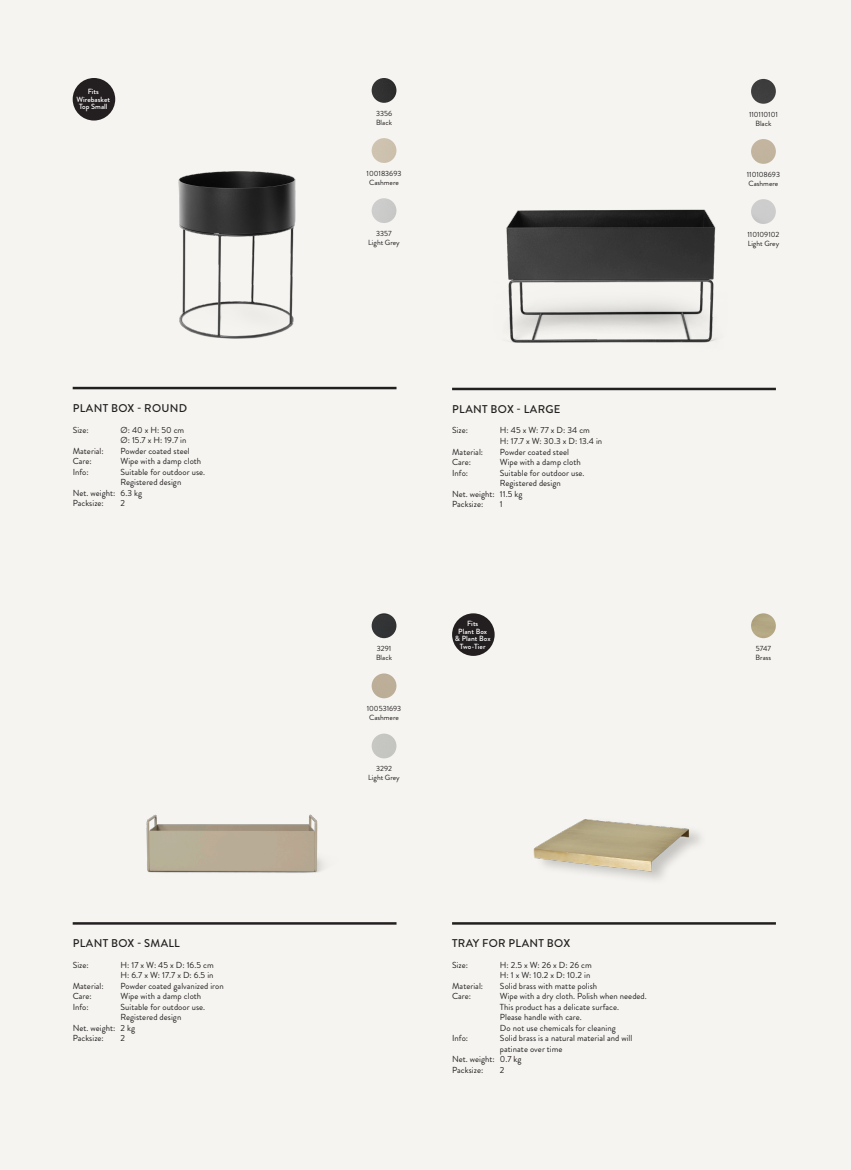
<style>
.page{position:relative;width:851px;height:1170px;background:#fff}
.page>*{position:absolute;margin:0;border:0;box-sizing:border-box;transform-origin:0 0}
.t1{font:500 11.25px "Brandon Grotesque";letter-spacing:.025em;color:#231f20}
.Information_0_color{font:8.75px/10.5px "Brandon Grotesque";letter-spacing:.005em;color:#231f20}
.Color_name_small{font:7.5px/9px "Brandon Grotesque";color:#231f20}
.SplashTextSmall{font:500 7.5px/7.5px "Brandon Grotesque";letter-spacing:.005em;color:#fff;text-align:center}
</style>
<div class="page">
<div style="left:0;top:0;width:850px;height:1169px;background:#f5f4f0"></div>
<img style="left:178px;top:171px;width:118px;height:168px">
<hr style="left:73px;top:387px;width:323px;height:2px;background:#231f20">
<div style="left:73px;top:78px;width:42px;height:42px;background:#231f20;border-radius:50%"></div>
<img style="left:371px;top:78px;width:25px;height:25px;border-radius:12px">
<img style="left:371px;top:138px;width:25px;height:25px;border-radius:12px">
<img style="left:371px;top:198px;width:25px;height:25px;border-radius:12px">
<img style="left:506px;top:209px;width:210px;height:134px">
<hr style="left:452px;top:387px;width:323px;height:3px;background:#231f20">
<img style="left:751px;top:79px;width:24px;height:25px;border-radius:12px">
<img style="left:751px;top:139px;width:24px;height:25px;border-radius:12px">
<img style="left:751px;top:199px;width:24px;height:25px;border-radius:12px">
<img style="left:146px;top:814px;width:178px;height:59px">
<hr style="left:73px;top:922px;width:323px;height:2px;background:#231f20">
<img style="left:371px;top:613px;width:25px;height:25px;border-radius:12px">
<img style="left:371px;top:673px;width:25px;height:25px;border-radius:12px">
<img style="left:371px;top:733px;width:25px;height:25px;border-radius:12px">
<img style="left:467px;top:650px;width:234px;height:230px">
<hr style="left:452px;top:922px;width:323px;height:2px;background:#231f20">
<div style="left:452px;top:613px;width:42px;height:43px;background:#231f20;border-radius:50%"></div>
<img style="left:751px;top:613px;width:24px;height:25px;border-radius:12px">
<p class="SplashTextSmall" style="left:77px;top:88px;width:35px">Fits<br>Wirebasket<br>Top Small</p>
<p class="Color_name_small" style="left:376px;top:109px;width:18px">3356<br>Black</p>
<p class="Color_name_small" style="left:748px;top:110px;width:30px;text-align:center">110110101<br>Black</p>
<p class="Color_name_small" style="left:366px;top:169px;width:36px;text-align:center">100183693<br>Cashmere</p>
<p class="Color_name_small" style="left:746px;top:170px;width:35px">110108693<br>Cashmere</p>
<p class="Color_name_small" style="left:368px;top:229px;width:33px;text-align:center">3357<br>Light Grey</p>
<p class="Color_name_small" style="left:747px;top:230px;width:33px">110109102<br>Light Grey</p>
<p class="t1" style="left:73px;top:400px;width:116px">PLANT BOX - ROUND</p>
<p class="t1" style="left:452px;top:401px;width:110px">PLANT BOX - LARGE</p>
<p class="Information_0_color" style="left:73px;top:424px;width:18px">Size:</p>
<p class="Information_0_color" style="left:120px;top:424px;width:65px">Ø: 40 x H: 50 cm</p>
<p class="Information_0_color" style="left:120px;top:435px;width:67px">Ø: 15.7 x H: 19.7 in</p>
<p class="Information_0_color" style="left:73px;top:445px;width:33px">Material:</p>
<p class="Information_0_color" style="left:120px;top:445px;width:71px">Powder coated steel</p>
<p class="Information_0_color" style="left:73px;top:456px;width:21px">Care:</p>
<p class="Information_0_color" style="left:120px;top:456px;width:82px">Wipe with a damp cloth</p>
<p class="Information_0_color" style="left:73px;top:466px;width:18px">Info:</p>
<p class="Information_0_color" style="left:120px;top:466px;width:86px">Suitable for outdoor use.<br>Registered design</p>
<p class="Information_0_color" style="left:73px;top:487px;width:71px">Net. weight: 6.3 kg</p>
<p class="Information_0_color" style="left:73px;top:498px;width:33px">Packsize:</p>
<p class="Information_0_color" style="left:120px;top:498px;width:6px">2</p>
<p class="Information_0_color" style="left:452px;top:425px;width:18px">Size:</p>
<p class="Information_0_color" style="left:500px;top:425px;width:91px">H: 45 x W: 77 x D: 34 cm</p>
<p class="Information_0_color" style="left:500px;top:436px;width:104px">H: 17.7 x W: 30.3 x D: 13.4 in</p>
<p class="Information_0_color" style="left:452px;top:446px;width:33px">Material:</p>
<p class="Information_0_color" style="left:500px;top:446px;width:71px">Powder coated steel</p>
<p class="Information_0_color" style="left:452px;top:457px;width:21px">Care:</p>
<p class="Information_0_color" style="left:500px;top:457px;width:82px">Wipe with a damp cloth</p>
<p class="Information_0_color" style="left:452px;top:467px;width:18px">Info:</p>
<p class="Information_0_color" style="left:500px;top:467px;width:86px">Suitable for outdoor use.</p>
<p class="Information_0_color" style="left:500px;top:478px;width:62px">Registered design</p>
<p class="Information_0_color" style="left:452px;top:488px;width:72px">Net. weight: 11.5 kg</p>
<p class="Information_0_color" style="left:452px;top:499px;width:33px">Packsize:</p>
<p class="Information_0_color" style="left:500px;top:499px;width:4px">1</p>
<p class="Color_name_small" style="left:376px;top:644px;width:18px">3291<br>Black</p>
<p class="SplashTextSmall" style="left:455px;top:619px;width:37px">Fits<br>Plant Box &amp; Plant Box<br>Two-Tier</p>
<p class="Color_name_small" style="left:755px;top:644px;width:17px">5747<br>Brass</p>
<p class="Color_name_small" style="left:367px;top:704px;width:36px;text-align:center">100531693<br>Cashmere</p>
<p class="Color_name_small" style="left:368px;top:764px;width:33px;text-align:center">3292<br>Light Grey</p>
<p class="t1" style="left:73px;top:935px;width:109px">PLANT BOX - SMALL</p>
<p class="t1" style="left:452px;top:935px;width:120px">TRAY FOR PLANT BOX</p>
<p class="Information_0_color" style="left:73px;top:959px;width:18px">Size:</p>
<p class="Information_0_color" style="left:120px;top:959px;width:95px">H: 17 x W: 45 x D: 16.5 cm</p>
<p class="Information_0_color" style="left:120px;top:970px;width:94px">H: 6.7 x W: 17.7 x D: 6.5 in</p>
<p class="Information_0_color" style="left:73px;top:980px;width:33px">Material:</p>
<p class="Information_0_color" style="left:120px;top:980px;width:105px">Powder coated galvanized iron</p>
<p class="Information_0_color" style="left:73px;top:991px;width:21px">Care:</p>
<p class="Information_0_color" style="left:120px;top:991px;width:82px">Wipe with a damp cloth</p>
<p class="Information_0_color" style="left:73px;top:1001px;width:18px">Info:</p>
<p class="Information_0_color" style="left:120px;top:1001px;width:86px">Suitable for outdoor use.</p>
<p class="Information_0_color" style="left:120px;top:1012px;width:62px">Registered design</p>
<p class="Information_0_color" style="left:73px;top:1022px;width:64px">Net. weight: 2 kg</p>
<p class="Information_0_color" style="left:73px;top:1033px;width:33px">Packsize:</p>
<p class="Information_0_color" style="left:120px;top:1033px;width:6px">2</p>
<p class="Information_0_color" style="left:452px;top:959px;width:18px">Size:</p>
<p class="Information_0_color" style="left:500px;top:959px;width:93px">H: 2.5 x W: 26 x D: 26 cm</p>
<p class="Information_0_color" style="left:500px;top:970px;width:92px">H: 1 x W: 10.2 x D: 10.2 in</p>
<p class="Information_0_color" style="left:452px;top:980px;width:33px">Material:</p>
<p class="Information_0_color" style="left:500px;top:980px;width:99px">Solid brass with matte polish</p>
<p class="Information_0_color" style="left:452px;top:991px;width:21px">Care:</p>
<p class="Information_0_color" style="left:500px;top:991px;width:148px">Wipe with a dry cloth. Polish when needed.</p>
<p class="Information_0_color" style="left:500px;top:1001px;width:121px">This product has a delicate surface.</p>
<p class="Information_0_color" style="left:500px;top:1012px;width:83px">Please handle with care.</p>
<p class="Information_0_color" style="left:500px;top:1022px;width:117px">Do not use chemicals for cleaning</p>
<p class="Information_0_color" style="left:452px;top:1033px;width:18px">Info:</p>
<p class="Information_0_color" style="left:500px;top:1033px;width:134px">Solid brass is a natural material and will</p>
<p class="Information_0_color" style="left:500px;top:1043px;width:64px">patinate over time</p>
<p class="Information_0_color" style="left:452px;top:1054px;width:71px">Net. weight: 0.7 kg</p>
<p class="Information_0_color" style="left:452px;top:1064px;width:33px">Packsize:</p>
<p class="Information_0_color" style="left:500px;top:1064px;width:6px">2</p>
</div>
